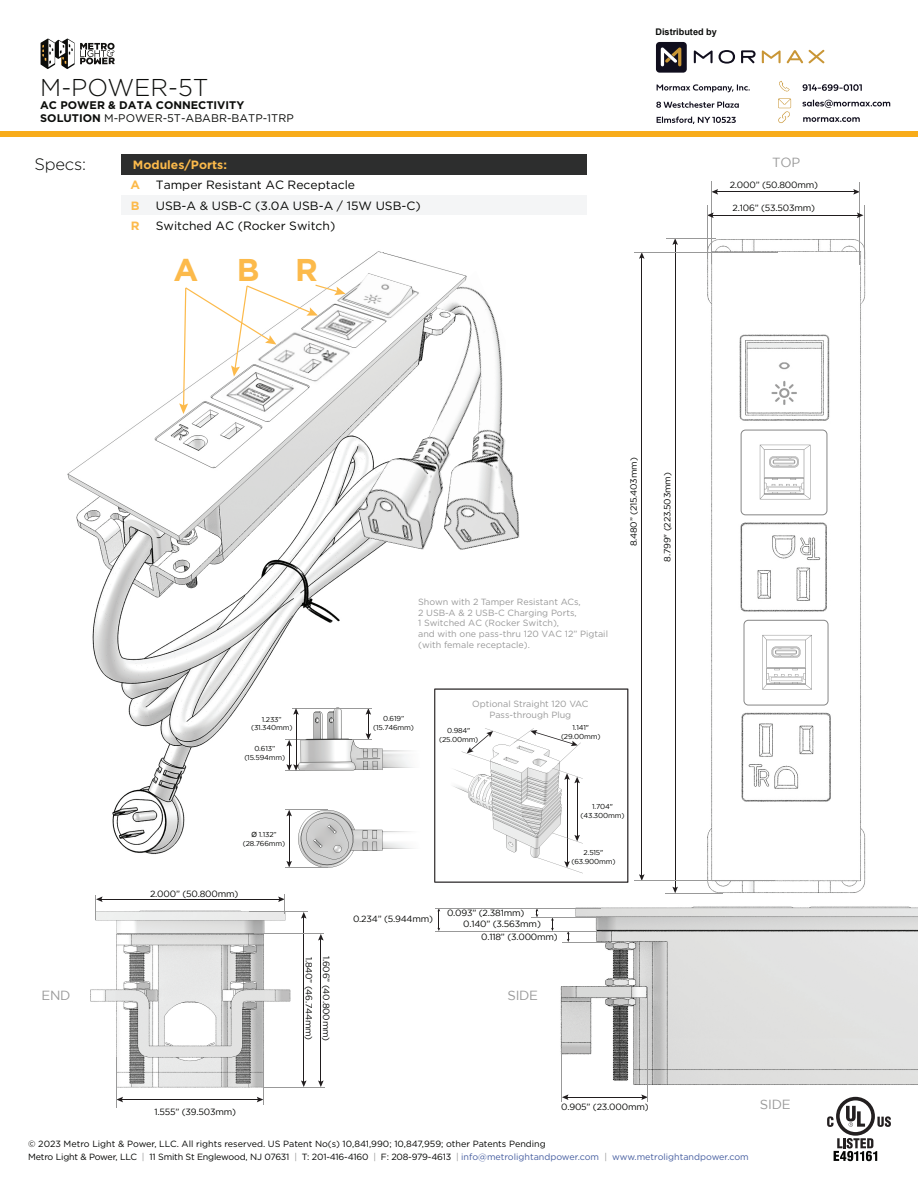
<style>
.page{position:relative;width:918px;height:1188px;background:#fff}
.page>*{position:absolute;margin:0;border:0;box-sizing:border-box;transform-origin:0 0}
.t1{font:700 31.5px "Gotham";color:#fcba4b}
.t2{font:300 24.3px "Gotham";color:#0c0d0b}
.t3{font:300 16.5px "Gotham";letter-spacing:-.015em;color:#040503}
.t4{font:13.2px "Gotham";letter-spacing:-.02em;color:#999}
.t5{font:12px/20.2px "Gotham";color:#040503}
.t6{font:700 12px/20.2px "Gotham";color:#fcba4b;text-align:justify}
.t7{font:700 11.1px/13.2px "Gotham";color:#0c0d0b}
.t8{font:700 9.15px "Arial";color:#0c0d0b}
.t9{font:9px/12.8px "Gotham";color:#040503}
.t10{font:9px "Gotham";letter-spacing:-.02em;color:#040503}
.t11{font:9px/10.8px "Gotham";color:#999}
.t12{font:7.2px/8.6px "Gotham";letter-spacing:-.02em;color:#040503;text-align:center}
.s1{font-weight:400}
.s2{font-family:"Arial"}
.s3{color:#999}
.s4{color:#465ea0}
</style>
<div class="page">
<img style="left:67px;top:251px;width:483px;height:604px">
<svg style="left:179px;top:285px;width:167px;height:129px"></svg>
<svg style="left:827px;top:1097px;width:64px;height:64px"></svg>
<img style="left:670px;top:230px;width:196px;height:663px">
<hr style="left:675px;top:243px;width:1px;height:646px;background:#211d1e">
<svg style="left:672px;top:887px;width:6px;height:6px"></svg>
<svg style="left:672px;top:239px;width:6px;height:6px"></svg>
<hr style="left:666px;top:238px;width:49px;height:1px;background:#999">
<hr style="left:666px;top:893px;width:57px;height:1px;background:#999">
<hr style="left:641px;top:257px;width:1px;height:619px;background:#211d1e">
<svg style="left:639px;top:874px;width:6px;height:7px"></svg>
<svg style="left:639px;top:253px;width:6px;height:6px"></svg>
<hr style="left:634px;top:252px;width:144px;height:1px;background:#999">
<hr style="left:634px;top:881px;width:141px;height:1px;background:#999">
<hr style="left:716px;top:191px;width:139px;height:1px;background:#211d1e">
<svg style="left:853px;top:189px;width:7px;height:6px"></svg>
<svg style="left:712px;top:189px;width:6px;height:6px"></svg>
<hr style="left:860px;top:183px;width:1px;height:82px;background:#999">
<hr style="left:711px;top:181px;width:1px;height:83px;background:#999">
<hr style="left:712px;top:215px;width:147px;height:1px;background:#211d1e">
<svg style="left:857px;top:212px;width:6px;height:6px"></svg>
<svg style="left:708px;top:212px;width:6px;height:6px"></svg>
<hr style="left:864px;top:205px;width:1px;height:54px;background:#999">
<hr style="left:707px;top:205px;width:1px;height:54px;background:#999">
<div style="left:122px;top:195px;width:465px;height:20px;background:#f4f5f6"></div>
<div style="left:122px;top:155px;width:465px;height:20px;background:#2d2e2e"></div>
<img style="left:90px;top:911px;width:204px;height:176px">
<hr style="left:121px;top:1099px;width:138px;height:1px;background:#211d1e">
<svg style="left:257px;top:1097px;width:6px;height:5px"></svg>
<svg style="left:117px;top:1097px;width:6px;height:5px"></svg>
<hr style="left:100px;top:899px;width:180px;height:1px;background:#211d1e">
<hr style="left:320px;top:938px;width:1px;height:145px;background:#211d1e">
<svg style="left:318px;top:1080px;width:6px;height:7px"></svg>
<svg style="left:318px;top:935px;width:6px;height:6px"></svg>
<hr style="left:303px;top:916px;width:1px;height:167px;background:#211d1e">
<svg style="left:301px;top:1080px;width:6px;height:7px"></svg>
<svg style="left:301px;top:913px;width:6px;height:6px"></svg>
<hr style="left:249px;top:912px;width:59px;height:1px;background:#999">
<hr style="left:255px;top:934px;width:69px;height:1px;background:#999">
<hr style="left:264px;top:1087px;width:60px;height:1px;background:#999">
<svg style="left:278px;top:895px;width:8px;height:19px"></svg>
<hr style="left:263px;top:1061px;width:1px;height:44px;background:#999">
<svg style="left:96px;top:896px;width:7px;height:23px"></svg>
<hr style="left:116px;top:1058px;width:1px;height:50px;background:#999">
<img style="left:560px;top:906px;width:358px;height:179px">
<hr style="left:566px;top:1097px;width:77px;height:1px;background:#211d1e">
<svg style="left:641px;top:1094px;width:7px;height:6px"></svg>
<svg style="left:563px;top:1094px;width:5px;height:6px"></svg>
<hr style="left:562px;top:1048px;width:1px;height:54px;background:#999">
<hr style="left:648px;top:987px;width:1px;height:115px;background:#999">
<svg style="left:567px;top:932px;width:3px;height:10px"></svg>
<hr style="left:563px;top:942px;width:46px;height:1px;background:#999">
<hr style="left:435px;top:931px;width:166px;height:1px;background:#999">
<svg style="left:536px;top:909px;width:2px;height:8px"></svg>
<svg style="left:551px;top:918px;width:3px;height:13px"></svg>
<svg style="left:437px;top:909px;width:3px;height:22px"></svg>
<hr style="left:435px;top:908px;width:166px;height:1px;background:#999">
<hr style="left:531px;top:917px;width:70px;height:1px;background:#999">
<img style="left:287px;top:691px;width:147px;height:177px">
<hr style="left:289px;top:814px;width:1px;height:49px;background:#211d1e">
<svg style="left:286px;top:861px;width:6px;height:6px"></svg>
<svg style="left:286px;top:811px;width:6px;height:5px"></svg>
<hr style="left:286px;top:810px;width:42px;height:1px;background:#999">
<hr style="left:286px;top:867px;width:42px;height:1px;background:#999">
<hr style="left:292px;top:708px;width:46px;height:1px;background:#999">
<svg style="left:353px;top:709px;width:19px;height:32px"></svg>
<hr style="left:338px;top:708px;width:34px;height:1px;background:#999">
<hr style="left:296px;top:713px;width:1px;height:53px;background:#211d1e">
<svg style="left:286px;top:740px;width:19px;height:32px"></svg>
<svg style="left:293px;top:708px;width:6px;height:7px"></svg>
<svg style="left:434px;top:689px;width:194px;height:193px"></svg>
<img style="left:738px;top:331px;width:92px;height:471px">
<svg style="left:730px;top:425px;width:102px;height:94px"></svg>
<div style="left:732px;top:612px;width:99px;height:94px;background:#fff"></div>
<svg style="left:741px;top:430px;width:86px;height:85px"></svg>
<svg style="left:744px;top:620px;width:85px;height:86px"></svg>
<img style="left:221px;top:370px;width:77px;height:44px">
<img style="left:310px;top:309px;width:48px;height:33px">
<img style="left:739px;top:712px;width:93px;height:90px">
<img style="left:740px;top:522px;width:90px;height:90px">
<img style="left:336px;top:273px;width:85px;height:47px">
<img style="left:358px;top:288px;width:78px;height:262px">
<img style="left:436px;top:271px;width:83px;height:279px">
<img style="left:255px;top:330px;width:98px;height:55px">
<svg style="left:41px;top:39px;width:74px;height:30px"></svg>
<div style="left:0;top:131px;width:918px;height:6px;background:#f8ac1a"></div>
<svg style="left:803px;top:117px;width:57px;height:5px"></svg>
<svg style="left:803px;top:100px;width:87px;height:8px"></svg>
<svg style="left:778px;top:98px;width:13px;height:25px"></svg>
<svg style="left:779px;top:81px;width:11px;height:11px"></svg>
<svg style="left:803px;top:84px;width:59px;height:7px"></svg>
<svg style="left:656px;top:84px;width:94px;height:40px"></svg>
<svg style="left:719px;top:50px;width:16px;height:14px"></svg>
<svg style="left:762px;top:50px;width:19px;height:13px"></svg>
<svg style="left:694px;top:50px;width:19px;height:13px"></svg>
<svg style="left:809px;top:50px;width:15px;height:13px"></svg>
<svg style="left:741px;top:50px;width:15px;height:13px"></svg>
<svg style="left:787px;top:50px;width:16px;height:13px"></svg>
<div style="left:656px;top:42px;width:31px;height:31px;background:#100e1d;border-radius:4px"></div>
<svg style="left:661px;top:47px;width:20px;height:19px"></svg>
<h2 class="t2" style="left:40px;top:72px;width:170px">M-POWER-5T</h2>
<p class="t7" style="left:40px;top:98px;width:255px">AC POWER &amp; DATA CONNECTIVITY<br>SOLUTION <span class="s1">M-POWER-5T-ABABR-BATP-1TRP</span></p>
<p class="t8" style="left:655px;top:26px;width:63px">Distributed by</p>
<h3 class="t3" style="left:35px;top:153px;width:53px">Specs:</h3>
<h3 class="t4" style="left:772px;top:155px;width:30px">TOP</h3>
<p class="t10" style="left:733px;top:203px;width:84px">2.106” (53.503mm)</p>
<h3 class="t6" style="left:133px;top:155px;width:96px">Modules/Ports:</h3>
<h3 class="t5" style="left:156px;top:175px;width:201px">Tamper Resistant AC Receptacle</h3>
<p class="t10" style="left:730px;top:180px;width:90px">2.000” (50.800mm)</p>
<h3 class="t5" style="left:156px;top:195px;width:266px">USB-A &amp; USB-C (3.0A USB-A / 15W USB-C)<br>Switched AC (Rocker Switch)</h3>
<h3 class="t6" style="left:130px;top:175px;width:11px">A B R</h3>
<h1 class="t1" style="left:173px;top:249px;width:146px">ABR</h1>
<p class="t11" style="left:418px;top:596px;width:191px">Shown with 2 Tamper Resistant ACs,<br>2 USB-A &amp; 2 USB-C Charging Ports,<br>1 Switched AC (Rocker Switch),<br>and with one pass-thru 120 VAC 12” Pigtail (with female receptacle).</p>
<p class="t12" style="left:251px;top:715px;width:43px">1.233” (31.340mm)</p>
<p class="t12" style="left:373px;top:715px;width:42px">0.619” (15.746mm)</p>
<p class="t12" style="left:244px;top:744px;width:42px">0.613” (15.594mm)</p>
<p class="t11" style="left:472px;top:698px;width:118px;text-align:center">Optional Straight 120 VAC<br>Pass-through Plug</p>
<p class="t12" style="left:561px;top:723px;width:41px">1.141" (29.00mm)</p>
<p class="t12" style="left:439px;top:726px;width:41px">0.984" (25.00mm)</p>
<p class="t10" style="left:629px;top:546px;width:90px;rotate:-90deg">8.480” (215.403mm)</p>
<p class="t12" style="left:243px;top:830px;width:44px"><span class="s2">Ø</span> 1.132” (28.766mm)</p>
<p class="t10" style="left:150px;top:889px;width:90px">2.000” (50.800mm)</p>
<p class="t12" style="left:581px;top:802px;width:45px">1.704" (43.300mm)</p>
<p class="t12" style="left:571px;top:848px;width:46px">2.515" (63.900mm)</p>
<p class="t10" style="left:353px;top:914px;width:82px">0.234” (5.944mm)</p>
<p class="t10" style="left:447px;top:908px;width:79px">0.093” (2.381mm)</p>
<p class="t10" style="left:463px;top:919px;width:79px">0.140” (3.563mm)</p>
<p class="t10" style="left:481px;top:932px;width:78px">0.118” (3.000mm)</p>
<p class="t10" style="left:662px;top:562px;width:91px;rotate:-90deg">8.799" (223.503mm)</p>
<p class="t10" style="left:314px;top:957px;width:85px;rotate:90deg">1.840” (46.744mm)</p>
<p class="t10" style="left:331px;top:956px;width:87px;rotate:90deg">1.606” (40.800mm)</p>
<h3 class="t4" style="left:41px;top:988px;width:31px">END</h3>
<h3 class="t4" style="left:508px;top:988px;width:32px">SIDE</h3>
<p class="t10" style="left:154px;top:1107px;width:83px">1.555” (39.503mm)</p>
<p class="t10" style="left:561px;top:1101px;width:89px">0.905” (23.000mm)</p>
<h3 class="t4" style="left:760px;top:1097px;width:32px">SIDE</h3>
<p class="t9" style="left:28px;top:1137px;width:722px">© 2023 Metro Light &amp; Power, LLC. All rights reserved. US Patent No(s) 10,841,990; 10,847,959; other Patents Pending<br>Metro Light &amp; Power, LLC <span class="s3">|</span> 11 Smith St Englewood, NJ 07631 <span class="s3">|</span> T: 201-416-4160 <span class="s3">|</span> F: 208-979-4613 <span class="s3">|</span> <span class="s4">info@metrolightandpower.com</span> <span class="s3">|</span> <span class="s4">www.metrolightandpower.com</span></p>
</div>
